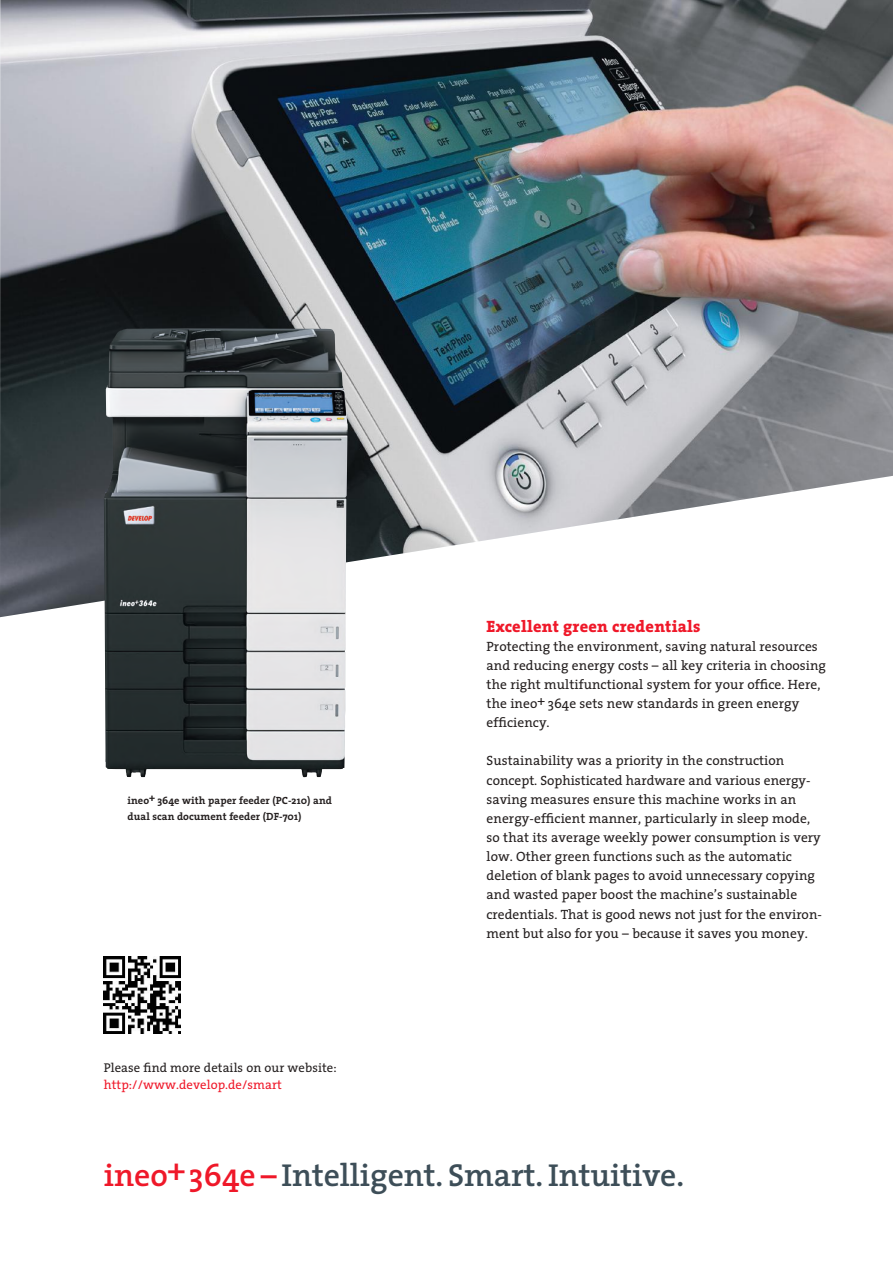
<style>
.page{position:relative;width:893px;height:1263px;background:#fff}
.page>*{position:absolute;margin:0;border:0;box-sizing:border-box;transform-origin:0 0}
.t1{font:600 31.8px "The Serif";letter-spacing:-.005em;color:#3d4e58}
.t2{font:800 16.5px "The Serif";letter-spacing:.01em;color:#ef1829}
.t3{font:13.5px/19.2px "The Serif";letter-spacing:.005em;color:#241f1f}
.t4{font:12.75px "The Serif";letter-spacing:.005em;color:#241f1f}
.t5{font:12.75px "The Serif";letter-spacing:.005em;color:#ef1829}
.t6{font:700 10.5px/15.9px "The Serif";letter-spacing:.005em;color:#241f1f}
.s1{color:#ef1829}
</style>
<div class="page">
<img style="left:0;top:0;width:893px;height:617px">
<img style="left:104px;top:329px;width:244px;height:448px">
<img style="left:104px;top:957px;width:76px;height:76px">
<p class="t6" style="left:128px;top:792px;width:206px">ineo+ 364e with paper feeder (PC-210) and dual scan document feeder (DF-701)</p>
<p class="t4" style="left:104px;top:1059px;width:234px">Please find more details on our website:</p>
<p class="t5" style="left:104px;top:1076px;width:179px">http://www.develop.de/smart</p>
<p class="t2" style="left:487px;top:615px;width:215px">Excellent green credentials</p>
<p class="t3" style="left:487px;top:637px;width:341px">Protecting the environment, saving natural resources and reducing energy costs – all key criteria in choosing the right multifunctional system for your office. Here, the ineo+ 364e sets new standards in green energy efficiency.</p>
<p class="t3" style="left:487px;top:751px;width:337px">Sustainability was a priority in the construction concept. Sophisticated hardware and various energy&shy;saving measures ensure this machine works in an energy-efficient manner, particularly in sleep mode, so that its average weekly power consumption is very low. Other green functions such as the automatic deletion of blank pages to avoid unnecessary copying and wasted paper boost the machine’s sustainable credentials. That is good news not just for the environ&shy;ment but also for you – because it saves you money.</p>
<h1 class="t1" style="left:104px;top:1155px;width:582px"><span class="s1">ineo</span><sup>+</sup><span class="s1">364e –</span> Intelligent. Smart. Intuitive.</h1>
</div>
